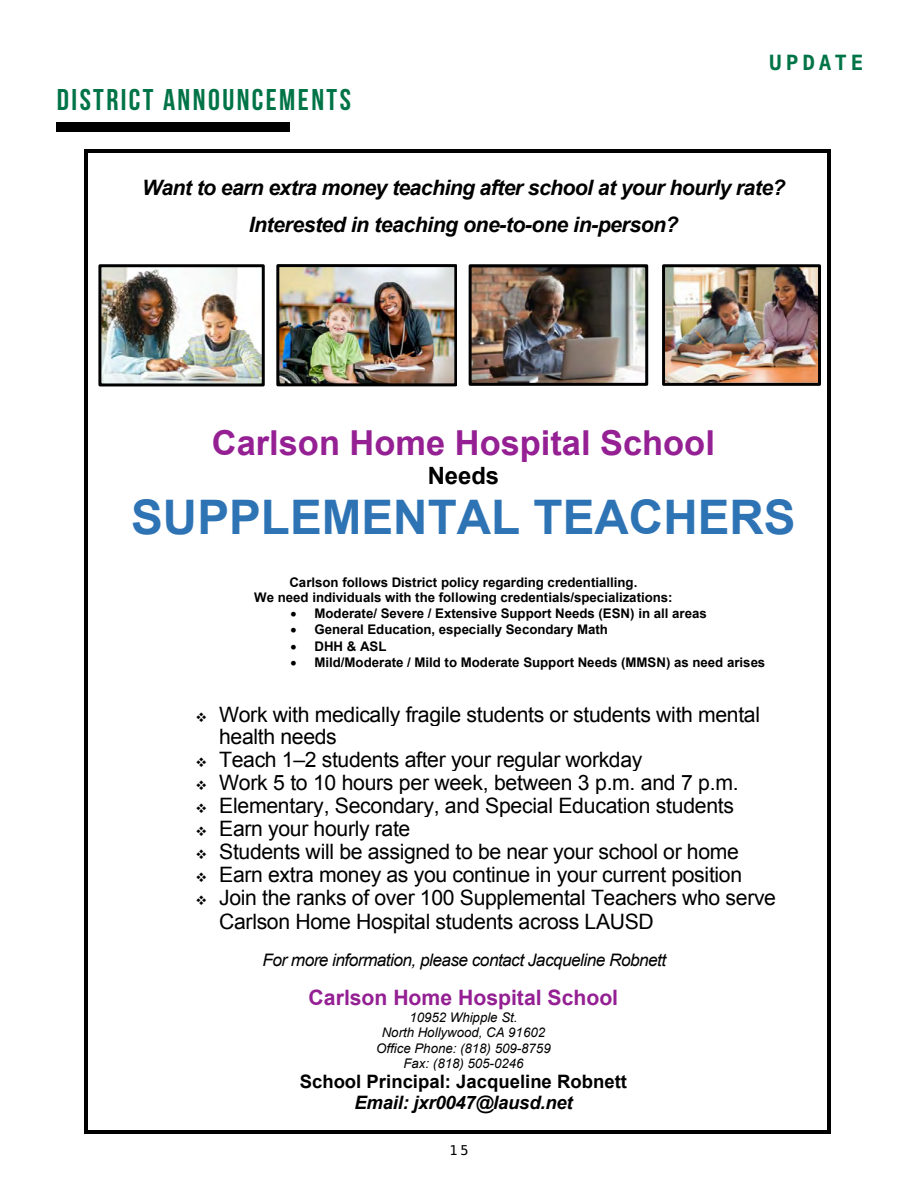
<style>
.page{position:relative;width:918px;height:1188px;background:#fff}
.page>*{position:absolute;margin:0;border:0;box-sizing:border-box;transform-origin:0 0}
.t1{font:700 47.7px "Arial";color:#2e74b5}
.t2{font:700 34.35px "Arial";color:#942093}
.t3{font:30px "Bebas Neue";letter-spacing:.08em;color:#007447}
.t4{font:700 23.85px "Arial";color:#000}
.t5{font:21.15px/22.8px "Arial";letter-spacing:-.015em;color:#000}
.t6{font:italic 700 21.15px/37px "Arial";letter-spacing:-.025em;color:#000;text-align:center}
.t7{font:700 21.15px "Arial";color:#942093}
.t8{font:700 21px "Hack";letter-spacing:.18em;color:#007447}
.t9{font:700 18.45px "Arial";color:#000}
.t10{font:italic 700 18.45px "Arial";letter-spacing:-.015em;color:#000}
.t11{font:italic 17.25px "Arial";letter-spacing:-.03em;color:#000}
.t12{font:13.5px "Hack";color:#000}
.t13{font:700 13.2px/15.3px "Arial";color:#000;text-align:center}
.t14{font:italic 13.2px/15.3px "Arial";color:#000;text-align:center}
</style>
<div class="page">
<img style="left:473px;top:268px;width:171px;height:114px">
<div style="left:469px;top:264px;width:179px;height:122px;border:3px solid #000"></div>
<img style="left:102px;top:268px;width:159px;height:114px">
<div style="left:98px;top:264px;width:167px;height:122px;border:3px solid #000"></div>
<img style="left:666px;top:268px;width:151px;height:114px">
<div style="left:662px;top:264px;width:159px;height:122px;border:3px solid #000"></div>
<img style="left:280px;top:268px;width:172px;height:114px">
<div style="left:276px;top:264px;width:180px;height:122px;border:3px solid #000"></div>
<svg style="left:84px;top:149px;width:4px;height:4px"></svg>
<hr style="left:88px;top:149px;width:739px;height:4px;background:#000">
<svg style="left:827px;top:149px;width:4px;height:4px"></svg>
<hr style="left:84px;top:153px;width:4px;height:977px;background:#000">
<hr style="left:827px;top:153px;width:4px;height:977px;background:#000">
<svg style="left:84px;top:1130px;width:4px;height:4px"></svg>
<hr style="left:88px;top:1130px;width:739px;height:4px;background:#000">
<svg style="left:827px;top:1130px;width:4px;height:4px"></svg>
<div style="left:56px;top:122px;width:234px;height:9px;background:#000"></div>
<h3 class="t3" style="left:57px;top:83px;width:295px">DISTRICT ANNOUNCEMENTS</h3>
<p class="t8" style="left:769px;top:49px;width:96px">UPDATE</p>
<p class="t6" style="left:142px;top:169px;width:645px">Want to earn extra money teaching after school at your hourly rate?<br>Interested in teaching one-to-one in-person?</p>
<h2 class="t2" style="left:212px;top:420px;width:504px">Carlson Home Hospital School</h2>
<p class="t4" style="left:428px;top:460px;width:73px">Needs</p>
<h1 class="t1" style="left:131px;top:486px;width:666px">SUPPLEMENTAL TEACHERS</h1>
<p class="t13" style="left:254px;top:575px;width:420px">Carlson follows District policy regarding credentialling.<br>We need individuals with the following credentials/specializations:</p>
<p class="t13" style="left:291px;top:606px;width:418px">• Moderate/ Severe / Extensive Support Needs (ESN) in all areas</p>
<p class="t13" style="left:291px;top:623px;width:319px">• General Education, especially Secondary Math</p>
<p class="t13" style="left:291px;top:639px;width:97px">• DHH &amp; ASL</p>
<p class="t13" style="left:291px;top:655px;width:476px">• Mild/Moderate / Mild to Moderate Support Needs (MMSN) as need arises</p>
<p class="t5" style="left:219px;top:703px;width:542px;text-indent:-24px">❖ Work with medically fragile students or students with mental health needs</p>
<p class="t5" style="left:195px;top:749px;width:449px">❖ Teach 1–2 students after your regular workday</p>
<p class="t5" style="left:195px;top:772px;width:545px">❖ Work 5 to 10 hours per week, between 3 p.m. and 7 p.m.</p>
<p class="t5" style="left:195px;top:795px;width:540px">❖ Elementary, Secondary, and Special Education students</p>
<p class="t5" style="left:195px;top:818px;width:216px">❖ Earn your hourly rate</p>
<p class="t5" style="left:195px;top:841px;width:545px">❖ Students will be assigned to be near your school or home</p>
<p class="t5" style="left:195px;top:864px;width:548px">❖ Earn extra money as you continue in your current position</p>
<p class="t5" style="left:219px;top:887px;width:558px;text-indent:-24px">❖ Join the ranks of over 100 Supplemental Teachers who serve<br>Carlson Home Hospital students across LAUSD</p>
<p class="t11" style="left:262px;top:949px;width:405px">For more information, please contact Jacqueline Robnett</p>
<p class="t7" style="left:309px;top:984px;width:311px">Carlson Home Hospital School</p>
<p class="t14" style="left:376px;top:1010px;width:176px">10952 Whipple St.<br>North Hollywood, CA 91602<br>Office Phone: (818) 509-8759<br>Fax: (818) 505-0246</p>
<p class="t9" style="left:300px;top:1070px;width:329px">School Principal: Jacqueline Robnett</p>
<p class="t10" style="left:355px;top:1091px;width:220px">Email: jxr0047@lausd.net</p>
<p class="t12" style="left:450px;top:1142px;width:20px">15</p>
</div>
